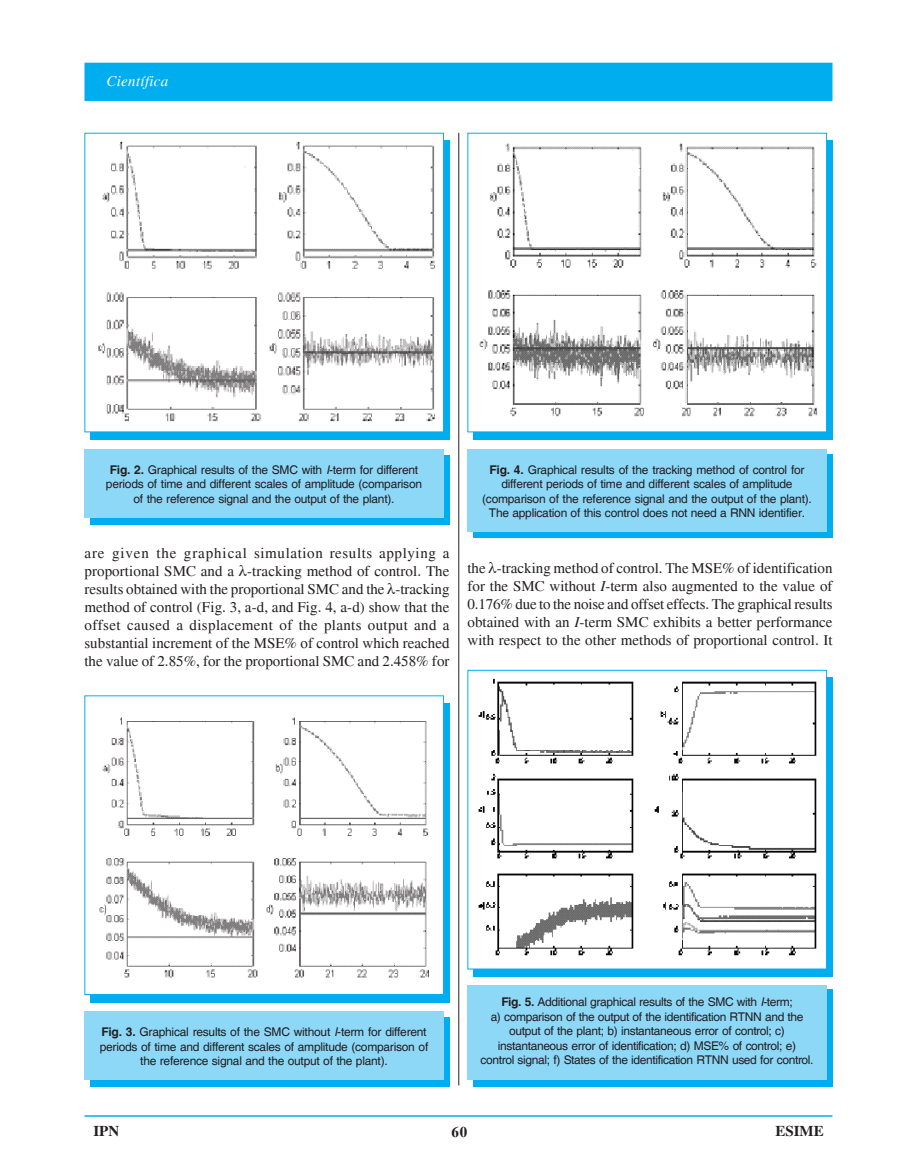
<style>
.page{position:relative;width:912px;height:1167px;background:#fff}
.page>*{position:absolute;margin:0;border:0;box-sizing:border-box;transform-origin:0 0}
.t1{font:15px/18px "Times";color:#231f20;text-align:justify}
.t2{font:700 15px "Times";color:#231f20}
.t3{font:italic 15px "Times";letter-spacing:.02em;color:#fff}
.t4{font:12px/14.4px "Helvetica";letter-spacing:-.02em;color:#231f20;text-align:center}
.s1{font-weight:700}
.s2{font-style:italic}
</style>
<div class="page">
<div style="left:84px;top:63px;width:748px;height:38px;background:#00aeef"></div>
<hr style="left:84px;top:1115px;width:748px;height:1px;background:#00aeef">
<hr style="left:458px;top:133px;width:1px;height:952px;background:#231f20">
<div style="left:473px;top:140px;width:359px;height:300px;background:#00aeef"></div>
<div style="left:467px;top:133px;width:360px;height:299px;background:#fff"></div>
<div style="left:473px;top:455px;width:359px;height:83px;background:#00aeef"></div>
<div style="left:467px;top:449px;width:360px;height:82px;background:#8dd7f7"></div>
<div style="left:90px;top:140px;width:359px;height:300px;background:#00aeef"></div>
<div style="left:84px;top:133px;width:360px;height:299px;background:#fff"></div>
<div style="left:90px;top:455px;width:359px;height:69px;background:#00aeef"></div>
<div style="left:84px;top:449px;width:360px;height:68px;background:#8dd7f7"></div>
<img style="left:98px;top:141px;width:336px;height:281px">
<div style="left:90px;top:703px;width:359px;height:299px;background:#00aeef"></div>
<div style="left:84px;top:695px;width:360px;height:300px;background:#fff;border:1px solid #00aeef"></div>
<div style="left:90px;top:1017px;width:359px;height:70px;background:#00aeef"></div>
<div style="left:84px;top:1012px;width:360px;height:68px;background:#8dd7f7"></div>
<div style="left:473px;top:677px;width:359px;height:300px;background:#00aeef"></div>
<div style="left:467px;top:670px;width:360px;height:299px;background:#fff;border:1px solid #00aeef"></div>
<div style="left:473px;top:990px;width:359px;height:97px;background:#00aeef"></div>
<div style="left:467px;top:985px;width:360px;height:95px;background:#8dd7f7"></div>
<img style="left:99px;top:717px;width:329px;height:261px">
<img style="left:479px;top:143px;width:338px;height:274px">
<img style="left:478px;top:678px;width:339px;height:278px">
<p class="t3" style="left:107px;top:73px;width:63px">Científica</p>
<p class="t4" style="left:106px;top:462px;width:318px"><span class="s1">Fig. 2.</span> Graphical results of the SMC with <span class="s2">I</span>-term for different periods of time and different scales of amplitude (comparison of the reference signal and the output of the plant).</p>
<p class="t1" style="left:84px;top:544px;width:366px">are given the graphical simulation results applying a proportional SMC and a -tracking method of control. The results obtained with the proportional SMC and the -tracking method of control (Fig. 3, a-d, and Fig. 4, a-d) show that the offset caused a displacement of the plants output and a substantial increment of the MSE% of control which reached the value of 2.85%, for the proportional SMC and 2.458% for</p>
<p class="t4" style="left:482px;top:462px;width:331px"><span class="s1">Fig. 4.</span> Graphical results of the tracking method of control for different periods of time and different scales of amplitude (comparison of the reference signal and the output of the plant).<br>The application of this control does not need a RNN identifier.</p>
<p class="t1" style="left:467px;top:559px;width:367px">the -tracking method of control. The MSE% of identification for the SMC without <span class="s2">I</span>-term also augmented to the value of 0.176% due to the noise and offset effects. The graphical results obtained with an <span class="s2">I</span>-term SMC exhibits a better performance with respect to the other methods of proportional control. It</p>
<p class="t4" style="left:100px;top:1025px;width:330px"><span class="s1">Fig. 3.</span> Graphical results of the SMC without <span class="s2">I</span>-term for different periods of time and different scales of amplitude (comparison of the reference signal and the output of the plant).</p>
<p class="t4" style="left:480px;top:995px;width:334px"><span class="s1">Fig. 5.</span> Additional graphical results of the SMC with <span class="s2">I</span>-term;<br>a) comparison of the output of the identification RTNN and the output of the plant; b) instantaneous error of control; c) instantaneous error of identification; d) MSE% of control; e) control signal; f) States of the identification RTNN used for control.</p>
<p class="t2" style="left:93px;top:1122px;width:27px">IPN</p>
<p class="t2" style="left:775px;top:1122px;width:50px">ESIME</p>
<p class="t2" style="left:452px;top:1123px;width:17px">60</p>
</div>
